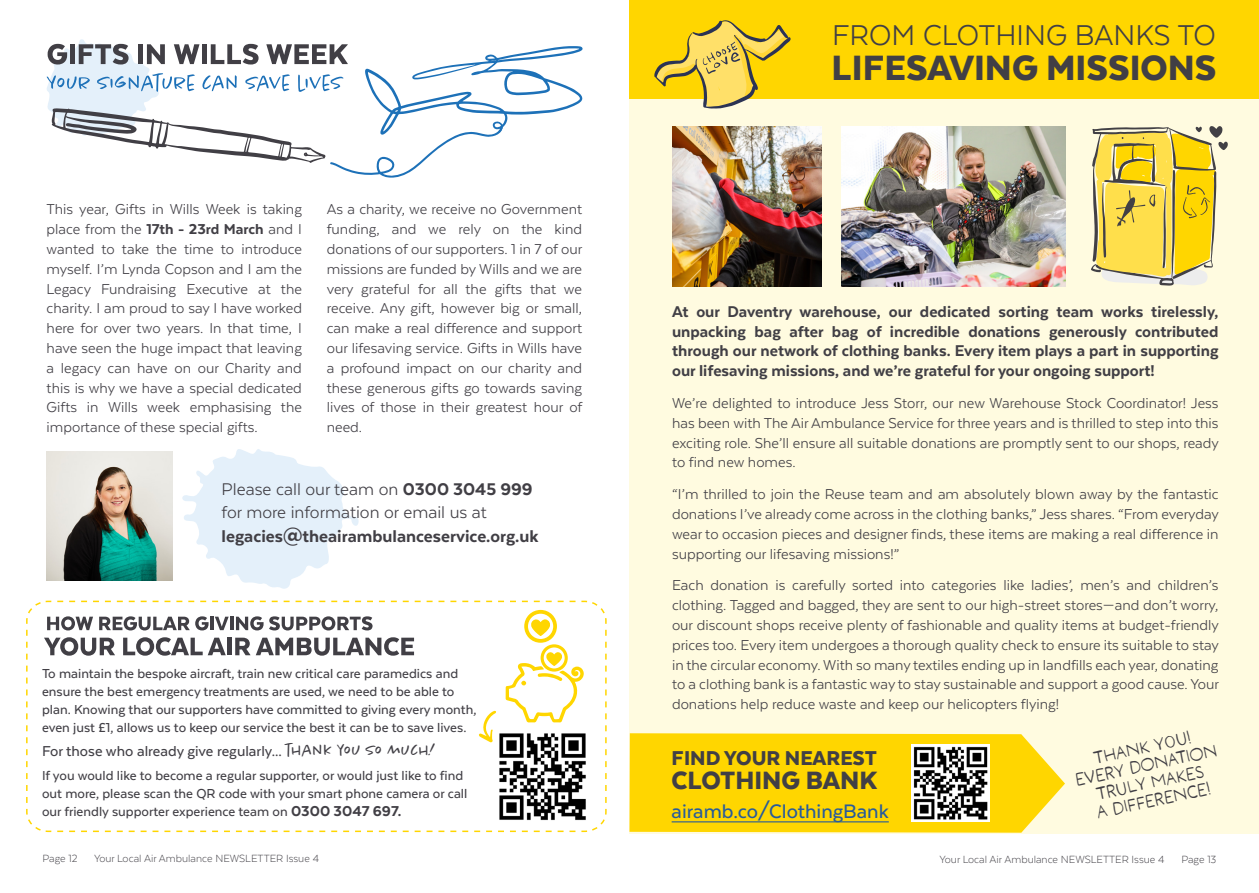
<style>
.page{position:relative;width:1259px;height:893px;background:#fff}
.page>*{position:absolute;margin:0;border:0;box-sizing:border-box;transform-origin:0 0}
.t1{font:900 40.5px "Texta";color:#413f45}
.t2{font:33px "Texta";color:#413f45}
.t3{font:900 28.8px "Texta";color:#413f45}
.t4{font:900 23.1px "Texta";color:#413f45}
.t5{font:500 22.5px "Texta";color:#275b9b}
.t6{font:19.5px/23.4px "Texta";color:#413f45}
.t7{font:800 19.5px "Texta";color:#413f45}
.t8{font:800 18px/19.6px "Texta";color:#413f45;text-align:justify}
.t9{font:18px/18px "MOONBLOSSOM";color:#413f45;text-align:center}
.t10{font:16.5px/19.8px "Texta";color:#413f45;text-align:justify}
.t11{font:500 16.5px "Texta";color:#413f45}
.t12{font:500 15px/18px "Texta";color:#413f45}
.t13{font:300 12px "Texta";color:#413f45}
.s1{font-weight:800}
.s2{font-family:"Chantal";font-weight:300}
.s3{font-weight:800;font-size:16.5px}
</style>
<div class="page">
<div style="left:630px;top:0;width:629px;height:833px;background:#fffbe0"></div>
<div style="left:630px;top:0;width:629px;height:98px;background:#ffd600"></div>
<svg style="left:629px;top:733px;width:436px;height:100px;background:#fed812"></svg>
<svg style="left:46px;top:39px;width:537px;height:139px"></svg>
<svg style="left:182px;top:449px;width:177px;height:140px"></svg>
<img style="left:47px;top:452px;width:125px;height:128px">
<img style="left:841px;top:127px;width:224px;height:159px">
<img style="left:672px;top:127px;width:149px;height:159px">
<hr style="left:671px;top:821px;width:218px;height:1px;background:#275b9b">
<svg style="left:26px;top:600px;width:581px;height:233px"></svg>
<svg style="left:26px;top:600px;width:558px;height:203px"></svg>
<img style="left:497px;top:730px;width:92px;height:92px">
<img style="left:911px;top:744px;width:78px;height:78px">
<svg style="left:1091px;top:126px;width:136px;height:160px"></svg>
<svg style="left:654px;top:20px;width:137px;height:89px"></svg>
<p class="t10" style="left:47px;top:199px;width:257px">This year, Gifts in Wills Week is taking place from the <span class="s1">17th - 23rd March</span> and I wanted to take the time to introduce myself. I’m Lynda Copson and I am the Legacy Fundraising Executive at the charity. I am proud to say I have worked here for over two years. In that time, I have seen the huge impact that leaving a legacy can have on our Charity and this is why we have a special dedicated Gifts in Wills week emphasising the importance of these special gifts.</p>
<p class="t10" style="left:327px;top:199px;width:257px">As a charity, we receive no Government funding, and we rely on the kind donations of our supporters. 1 in 7 of our missions are funded by Wills and we are very grateful for all the gifts that we receive. Any gift, however big or small, can make a real difference and support our lifesaving service. Gifts in Wills have a profound impact on our charity and these generous gifts go towards saving lives of those in their greatest hour of need.</p>
<p class="t6" style="left:222px;top:477px;width:312px">Please call our team on <span class="s1">0300 3045 999 </span>for more information or email us at</p>
<p class="t7" style="left:222px;top:526px;width:318px">legacies@theairambulanceservice.org.uk</p>
<p class="t12" style="left:42px;top:664px;width:436px">To maintain the bespoke aircraft, train new critical care paramedics and ensure the best emergency treatments are used, we need to be able to plan. Knowing that our supporters have committed to giving every month, even just £1, allows us to keep our service the best it can be to save lives.</p>
<p class="t11" style="left:42px;top:742px;width:395px">For those who already give regularly... <span class="s2">thank you so much!</span></p>
<p class="t12" style="left:42px;top:766px;width:427px">If you would like to become a regular supporter, or would just like to find out more, please scan the QR code with your smart phone camera or call our friendly supporter experience team on <span class="s3">0300 3047 697.</span></p>
<h2 class="t2" style="left:832px;top:18px;width:385px">FROM CLOTHING BANKS TO</h2>
<h1 class="t1" style="left:831px;top:46px;width:386px">LIFESAVING MISSIONS</h1>
<p class="t8" style="left:672px;top:302px;width:548px">At our Daventry warehouse, our dedicated sorting team works tirelessly, unpacking bag after bag of incredible donations generously contributed through our network of clothing banks. Every item plays a part in supporting our lifesaving missions, and we’re grateful for your ongoing support!</p>
<p class="t10" style="left:672px;top:393px;width:548px">We’re delighted to introduce Jess Storr, our new Warehouse Stock Coordinator! Jess has been with The Air Ambulance Service for three years and is thrilled to step into this exciting role. She’ll ensure all suitable donations are promptly sent to our shops, ready to find new homes.</p>
<p class="t10" style="left:672px;top:484px;width:548px">“I’m thrilled to join the Reuse team and am absolutely blown away by the fantastic donations I’ve already come across in the clothing banks,” Jess shares. “From everyday wear to occasion pieces and designer finds, these items are making a real difference in supporting our lifesaving missions!”</p>
<p class="t10" style="left:672px;top:575px;width:548px">Each donation is carefully sorted into categories like ladies’, men’s and children’s clothing. Tagged and bagged, they are sent to our high-street stores—and don’t worry, our discount shops receive plenty of fashionable and quality items at budget-friendly prices too. Every item undergoes a thorough quality check to ensure its suitable to stay in the circular economy. With so many textiles ending up in landfills each year, donating to a clothing bank is a fantastic way to stay sustainable and support a good cause. Your donations help reduce waste and keep our helicopters flying!</p>
<h3 class="t4" style="left:671px;top:746px;width:207px">FIND YOUR NEAREST</h3>
<h3 class="t3" style="left:671px;top:766px;width:207px">CLOTHING BANK</h3>
<h3 class="t5" style="left:671px;top:800px;width:219px">airamb.co/ClothingBank</h3>
<p class="t9" style="left:1070px;top:753px;width:146px;rotate:-12deg">Thank y0u! every dOnatiOn truly makes<br>a difference!</p>
<p class="t13" style="left:43px;top:853px;width:37px">Page 12</p>
<p class="t13" style="left:94px;top:853px;width:226px">Your Local Air Ambulance NEWSLETTER Issue 4</p>
<p class="t13" style="left:939px;top:854px;width:226px">Your Local Air Ambulance NEWSLETTER Issue 4</p>
<p class="t13" style="left:1181px;top:854px;width:37px">Page 13</p>
</div>
